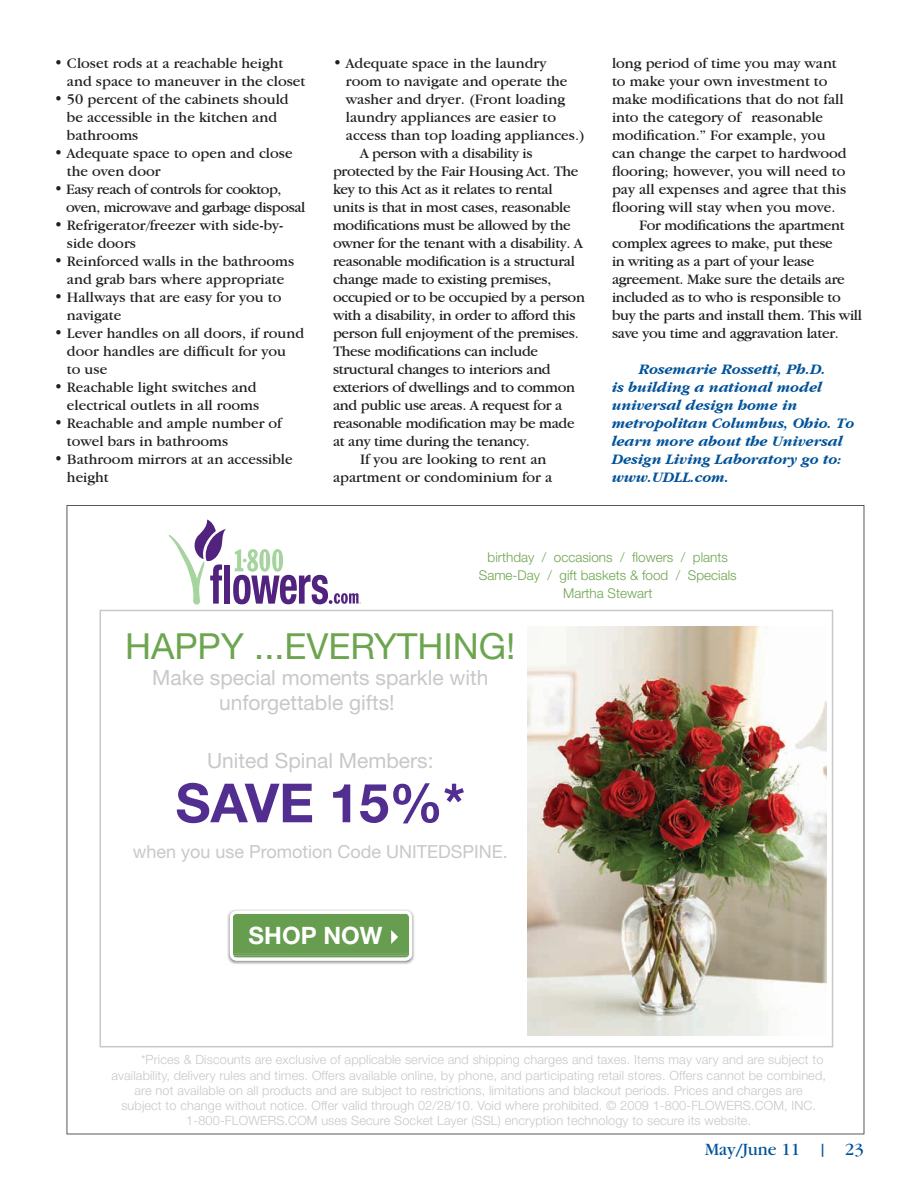
<style>
.page{position:relative;width:918px;height:1188px;background:#fff}
.page>*{position:absolute;margin:0;border:0;box-sizing:border-box;transform-origin:0 0}
.t1{font:700 54px "Helvetica Neue";color:#522e91}
.t2{font:36px "Helvetica Neue";color:#6da54f}
.t3{font:700 24px "Helvetica Neue";color:#fff}
.t4{font:21px/25.5px "Helvetica Neue";color:#c7c8ca}
.t5{font:18px "Helvetica Neue";color:#c7c8ca}
.t6{font:18px "Garamond";color:#01529a}
.t7{font:15px/18px "Garamond IT Cby BT";color:#231f20}
.t8{font:15px "Garamond IT Cby BT";letter-spacing:-.02em;color:#231f20}
.t9{font:italic 700 15px/18px "Garamond IT Cby BT";color:#01529a}
.t10{font:15px/18px "Garamond IT Cby BT";letter-spacing:-.03em;color:#231f20}
.t11{font:300 13.5px/18px "Helvetica Neue";color:#6da54f;text-align:center}
.t12{font:300 12.75px "Helvetica Neue";letter-spacing:.01em;color:#c7c8ca}
</style>
<div class="page">
<svg style="left:67px;top:505px;width:797px;height:629px"></svg>
<p class="t7" style="left:67px;top:54px;width:240px;text-indent:-13px">• Closet rods at a reachable height and space to maneuver in the closet</p>
<p class="t7" style="left:67px;top:90px;width:223px;text-indent:-13px">• 50 percent of the cabinets should be accessible in the kitchen and bathrooms</p>
<p class="t7" style="left:67px;top:144px;width:227px;text-indent:-13px">• Adequate space to open and close the oven door</p>
<p class="t10" style="left:66px;top:180px;width:241px;text-indent:-12px">• Easy reach of controls for cooktop, oven, microwave and garbage disposal</p>
<p class="t7" style="left:67px;top:216px;width:218px;text-indent:-13px">• Refrigerator/freezer with side-by&shy;side doors</p>
<p class="t7" style="left:54px;top:252px;width:242px;text-align:center">• Reinforced walls in the bathrooms and grab bars where appropriate</p>
<p class="t7" style="left:67px;top:288px;width:216px;text-indent:-13px">• Hallways that are easy for you to navigate</p>
<p class="t7" style="left:67px;top:324px;width:239px;text-indent:-13px">• Lever handles on all doors, if round door handles are difficult for you<br>to use</p>
<p class="t7" style="left:54px;top:378px;width:207px;text-align:right">• Reachable light switches and electrical outlets in all rooms</p>
<p class="t7" style="left:67px;top:414px;width:216px;text-indent:-13px">• Reachable and ample number of towel bars in bathrooms</p>
<p class="t7" style="left:67px;top:450px;width:227px;text-indent:-13px">• Bathroom mirrors at an accessible height</p>
<p class="t7" style="left:333px;top:54px;width:215px">• Adequate space in the laundry</p>
<p class="t7" style="left:346px;top:72px;width:223px">room to navigate and operate the</p>
<p class="t7" style="left:346px;top:90px;width:221px">washer and dryer. (Front loading</p>
<p class="t7" style="left:346px;top:108px;width:212px">laundry appliances are easier to</p>
<p class="t7" style="left:346px;top:126px;width:241px">access than top loading appliances.)</p>
<p class="t8" style="left:360px;top:144px;width:174px">A person with a disability is</p>
<p class="t8" style="left:333px;top:162px;width:247px">protected by the Fair Housing Act. The</p>
<p class="t8" style="left:333px;top:180px;width:221px">key to this Act as it relates to rental</p>
<p class="t8" style="left:333px;top:198px;width:239px">units is that in most cases, reasonable</p>
<p class="t8" style="left:333px;top:216px;width:239px">modifications must be allowed by the</p>
<p class="t8" style="left:333px;top:234px;width:251px">owner for the tenant with a disability. A</p>
<p class="t8" style="left:333px;top:252px;width:244px">reasonable modification is a structural</p>
<p class="t8" style="left:333px;top:270px;width:220px">change made to existing premises,</p>
<p class="t8" style="left:333px;top:288px;width:253px">occupied or to be occupied by a person</p>
<p class="t8" style="left:333px;top:306px;width:244px">with a disability, in order to afford this</p>
<p class="t8" style="left:333px;top:324px;width:247px">person full enjoyment of the premises.</p>
<p class="t8" style="left:333px;top:342px;width:207px">These modifications can include</p>
<p class="t8" style="left:333px;top:360px;width:219px">structural changes to interiors and</p>
<p class="t8" style="left:333px;top:378px;width:244px">exteriors of dwellings and to common</p>
<p class="t8" style="left:333px;top:396px;width:231px">and public use areas. A request for a</p>
<p class="t8" style="left:333px;top:414px;width:243px">reasonable modification may be made</p>
<p class="t8" style="left:333px;top:432px;width:199px">at any time during the tenancy.</p>
<p class="t7" style="left:360px;top:450px;width:188px">If you are looking to rent an</p>
<p class="t7" style="left:333px;top:468px;width:221px">apartment or condominium for a</p>
<p class="t7" style="left:612px;top:54px;width:226px">long period of time you may want</p>
<p class="t7" style="left:612px;top:72px;width:217px">to make your own investment to</p>
<p class="t7" style="left:612px;top:90px;width:233px">make modifications that do not fall</p>
<p class="t7" style="left:612px;top:108px;width:213px">into the category of Ò reasonable</p>
<p class="t7" style="left:612px;top:126px;width:215px">modification.” For example, you</p>
<p class="t7" style="left:612px;top:144px;width:236px">can change the carpet to hardwood</p>
<p class="t7" style="left:612px;top:162px;width:235px">flooring; however, you will need to</p>
<p class="t7" style="left:612px;top:180px;width:236px">pay all expenses and agree that this</p>
<p class="t7" style="left:612px;top:198px;width:225px">flooring will stay when you move.</p>
<p class="t8" style="left:639px;top:216px;width:207px">For modifications the apartment</p>
<p class="t8" style="left:612px;top:234px;width:222px">complex agrees to make, put these</p>
<p class="t8" style="left:612px;top:252px;width:204px">in writing as a part of your lease</p>
<p class="t8" style="left:612px;top:270px;width:234px">agreement. Make sure the details are</p>
<p class="t8" style="left:612px;top:288px;width:230px">included as to who is responsible to</p>
<p class="t8" style="left:612px;top:306px;width:252px">buy the parts and install them. This will</p>
<p class="t8" style="left:612px;top:324px;width:228px">save you time and aggravation later.</p>
<p class="t9" style="left:612px;top:360px;width:244px;text-indent:27px">Rosemarie Rossetti, Ph.D.<br>is building a national model universal design home in metropolitan Columbus, Ohio. To learn more about the Universal<br>Design Living Laboratory go to: www.UDLL.com.</p>
<p class="t11" style="left:479px;top:548px;width:259px">birthday / occasions / flowers / plants<br>Same-Day / gift baskets &amp; food / Specials<br>Martha Stewart</p>
<h2 class="t2" style="left:125px;top:625px;width:392px">HAPPY ...EVERYTHING!</h2>
<h3 class="t4" style="left:219px;top:664px;width:271px;text-indent:-67px">Make special moments sparkle with unforgettable gifts!</h3>
<h3 class="t4" style="left:207px;top:748px;width:228px">United Spinal Members:</h3>
<h1 class="t1" style="left:176px;top:770px;width:291px">SAVE 15%*</h1>
<p class="t5" style="left:133px;top:841px;width:377px">when you use Promotion Code UNITEDSPINE.</p>
<h3 class="t3" style="left:249px;top:920px;width:135px">SHOP NOW</h3>
<p class="t12" style="left:141px;top:1052px;width:684px">*Prices &amp; Discounts are exclusive of applicable service and shipping charges and taxes. Items may vary and are subject to</p>
<p class="t12" style="left:111px;top:1067px;width:716px">availability, delivery rules and times. Offers available online, by phone, and participating retail stores. Offers cannot be combined,</p>
<p class="t12" style="left:135px;top:1083px;width:670px">are not available on all products and are subject to restrictions, limitations and blackout periods. Prices and charges are</p>
<p class="t12" style="left:121px;top:1098px;width:696px">subject to change without notice. Offer valid through 02/28/10. Void where prohibited. © 2009 1-800-FLOWERS.COM, INC.</p>
<p class="t12" style="left:186px;top:1113px;width:566px">1-800-FLOWERS.COM uses Secure Socket Layer (SSL) encryption technology to secure its website.</p>
<p class="t6" style="left:705px;top:1139px;width:161px">May/June 11 | 23</p>
</div>
